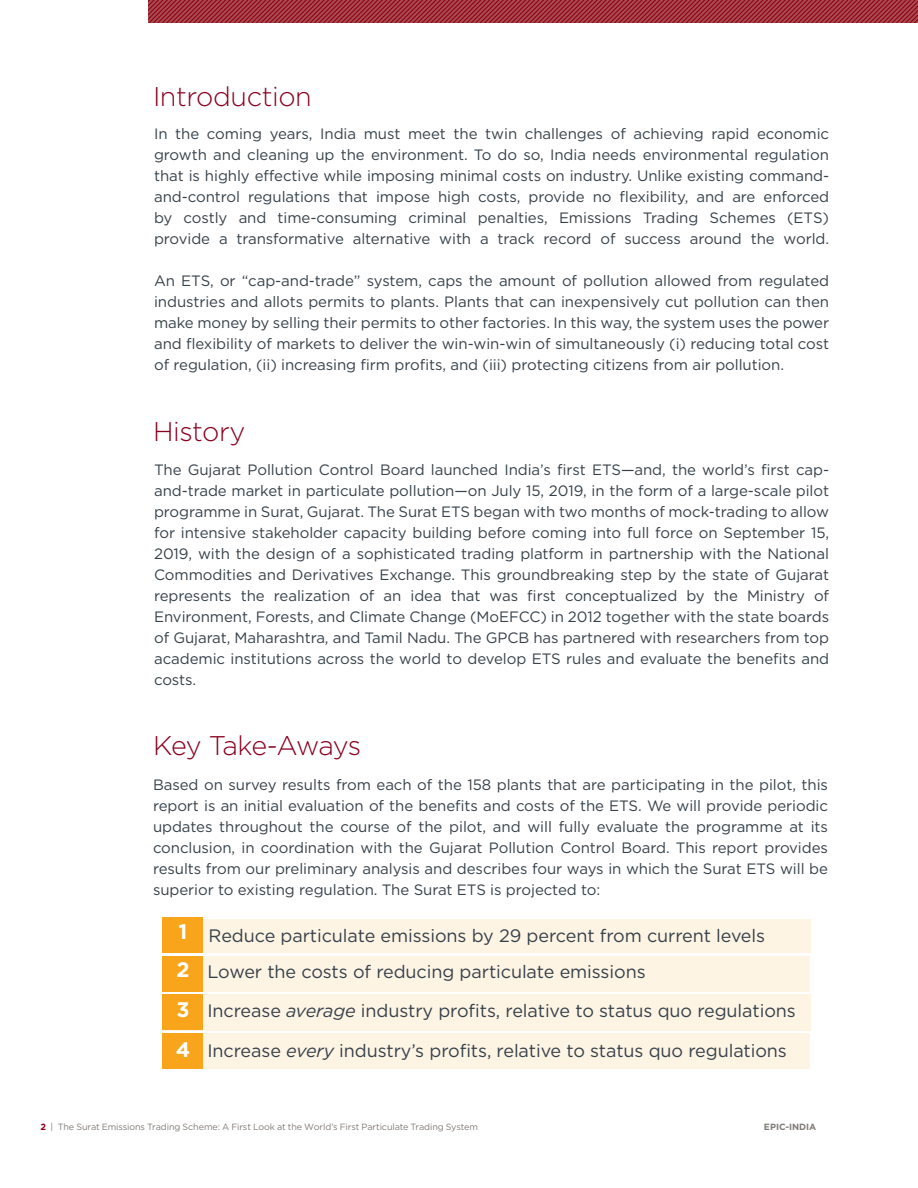
<style>
.page{position:relative;width:918px;height:1188px;background:#fff}
.page>*{position:absolute;margin:0;border:0;box-sizing:border-box;transform-origin:0 0}
.Body_Head{font:300 27px "Gotham";letter-spacing:-.015em;color:#8a011f}
.Body_Head-2{font:300 27px "Gotham";letter-spacing:-.04em;color:#8a011f}
.Body_Head-3{font:700 21px "Gotham";color:#fff}
.Body_Gotham{font:18px "Gotham";letter-spacing:-.005em;color:#36414a}
.Body_Head-4{font:15px/21px "Gotham";letter-spacing:-.005em;color:#36414a;text-align:justify}
.Page_Folio{font:9px "Gotham";letter-spacing:-.01em;color:#817b75}
.Page_Folio-2{font:700 9px "Gotham";letter-spacing:-.005em;color:#817b75}
.s1{font-style:italic}
.s2{font-weight:700;color:#8a011f}
</style>
<div class="page">
<div style="left:168px;top:920px;width:643px;height:33px;background:#fef4e4"></div>
<div style="left:164px;top:956px;width:646px;height:36px;background:#fef4e4"></div>
<div style="left:164px;top:995px;width:647px;height:36px;background:#fef4e4"></div>
<div style="left:164px;top:1033px;width:646px;height:36px;background:#fef4e4"></div>
<div style="left:163px;top:917px;width:40px;height:36px;background:#f9a51b"></div>
<div style="left:163px;top:956px;width:40px;height:36px;background:#f9a51b"></div>
<div style="left:163px;top:994px;width:40px;height:36px;background:#f9a51b"></div>
<div style="left:163px;top:1033px;width:40px;height:36px;background:#f9a51b"></div>
<svg style="left:148px;top:0;width:770px;height:23px;background:#9e313a"></svg>
<p class="Body_Head" style="left:153px;top:79px;width:160px">Introduction</p>
<p class="Body_Head-4" style="left:154px;top:123px;width:677px">In the coming years, India must meet the twin challenges of achieving rapid economic growth and cleaning up the environment. To do so, India needs environmental regulation that is highly effective while imposing minimal costs on industry. Unlike existing command&shy;and-control regulations that impose high costs, provide no flexibility, and are enforced by costly and time-consuming criminal penalties, Emissions Trading Schemes (ETS) provide a transformative alternative with a track record of success around the world.</p>
<p class="Body_Head-4" style="left:154px;top:270px;width:677px">An ETS, or “cap-and-trade” system, caps the amount of pollution allowed from regulated industries and allots permits to plants. Plants that can inexpensively cut pollution can then make money by selling their permits to other factories. In this way, the system uses the power and flexibility of markets to deliver the win-win-win of simultaneously (i) reducing total cost of regulation, (ii) increasing firm profits, and (iii) protecting citizens from air pollution.</p>
<p class="Body_Head" style="left:153px;top:414px;width:94px">History</p>
<p class="Body_Head-4" style="left:154px;top:459px;width:677px">The Gujarat Pollution Control Board launched India’s first ETS—and, the world’s first cap&shy;and-trade market in particulate pollution—on July 15, 2019, in the form of a large-scale pilot programme in Surat, Gujarat. The Surat ETS began with two months of mock-trading to allow for intensive stakeholder capacity building before coming into full force on September 15, 2019, with the design of a sophisticated trading platform in partnership with the National Commodities and Derivatives Exchange. This groundbreaking step by the state of Gujarat represents the realization of an idea that was first conceptualized by the Ministry of Environment, Forests, and Climate Change (MoEFCC) in 2012 together with the state boards of Gujarat, Maharashtra, and Tamil Nadu. The GPCB has partnered with researchers from top academic institutions across the world to develop ETS rules and evaluate the benefits and costs.</p>
<p class="Body_Head-2" style="left:153px;top:728px;width:210px">Key Take-Aways</p>
<p class="Body_Head-4" style="left:153px;top:774px;width:677px">Based on survey results from each of the 158 plants that are participating in the pilot, this report is an initial evaluation of the benefits and costs of the ETS. We will provide periodic updates throughout the course of the pilot, and will fully evaluate the programme at its conclusion, in coordination with the Gujarat Pollution Control Board. This report provides results from our preliminary analysis and describes four ways in which the Surat ETS will be superior to existing regulation. The Surat ETS is projected to:</p>
<p class="Body_Head-3" style="left:179px;top:918px;width:10px">1</p>
<p class="Body_Head-3" style="left:176px;top:956px;width:15px">2</p>
<p class="Body_Head-3" style="left:176px;top:996px;width:15px">3</p>
<p class="Body_Head-3" style="left:176px;top:1036px;width:16px">4</p>
<p class="Body_Gotham" style="left:209px;top:924px;width:558px">Reduce particulate emissions by 29 percent from current levels</p>
<p class="Body_Gotham" style="left:207px;top:960px;width:440px">Lower the costs of reducing particulate emissions</p>
<p class="Body_Gotham" style="left:207px;top:1000px;width:590px">Increase <span class="s1">average</span> industry profits, relative to status quo regulations</p>
<p class="Body_Gotham" style="left:207px;top:1039px;width:581px">Increase <span class="s1">every</span> industry’s profits, relative to status quo regulations</p>
<p class="Page_Folio" style="left:40px;top:1121px;width:439px"><span class="s2">2</span> | The Surat Emissions Trading Scheme: A First Look at the World’s First Particulate Trading System</p>
<p class="Page_Folio-2" style="left:764px;top:1121px;width:54px">EPIC-INDIA</p>
</div>
